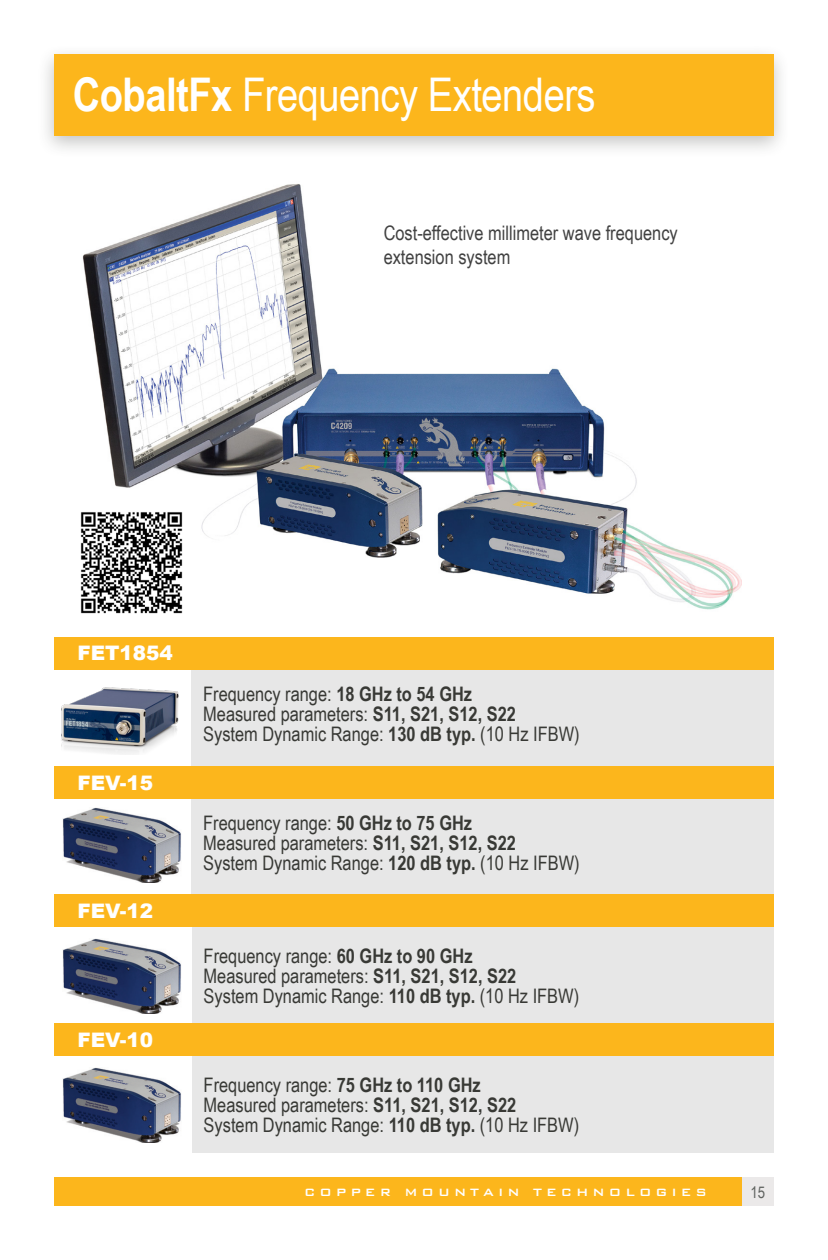
<style>
.page{position:relative;width:828px;height:1260px;background:#fff}
.page>*{position:absolute;margin:0;border:0;box-sizing:border-box;transform-origin:0 0}
.t1{font:46.4px "Arial Narrow";letter-spacing:-.01em;color:#fff}
.PRODUCT_TEXT{font:20px "Arial Narrow";color:#383935}
.SERIES_DESCRIPTION{font:20px/24px "Arial Narrow";color:#414141}
.PRODUCT_NUMBER{font:900 20px "Arial";color:#fff}
.t2{font:16.2px "Arial Narrow";color:#5f625f}
.t3{font:500 14.2px "Bank Gothic";letter-spacing:.28em;color:#fff}
.s1{font-weight:700}
</style>
<div class="page">
<img style="left:82px;top:184px;width:660px;height:426px">
<div style="left:742px;top:1178px;width:32px;height:28px;background:#ebe9e9"></div>
<div style="left:54px;top:1178px;width:688px;height:28px;background:#fcb61c"></div>
<div style="left:37px;top:43px;width:753px;height:116px;background:#383935;opacity:.3"></div>
<div style="left:54px;top:54px;width:720px;height:81px;background:#fcb61c"></div>
<div style="left:192px;top:798px;width:582px;height:96px;background:#e7e7e7"></div>
<div style="left:192px;top:669px;width:582px;height:97px;background:#e7e7e7"></div>
<div style="left:192px;top:1056px;width:582px;height:97px;background:#e7e7e7"></div>
<div style="left:192px;top:926px;width:582px;height:97px;background:#e7e7e7"></div>
<div style="left:54px;top:894px;width:720px;height:33px;background:#fcb61c"></div>
<div style="left:54px;top:1023px;width:720px;height:33px;background:#fcb61c"></div>
<div style="left:54px;top:766px;width:720px;height:32px;background:#fcb61c"></div>
<div style="left:54px;top:637px;width:720px;height:32px;background:#fcb61c"></div>
<img style="left:63px;top:807px;width:118px;height:75px">
<img style="left:63px;top:938px;width:118px;height:75px">
<img style="left:63px;top:1067px;width:118px;height:75px">
<img style="left:61px;top:687px;width:118px;height:68px">
<img style="left:80px;top:508px;width:105px;height:106px">
<p class="t1" style="left:73px;top:61px;width:524px"><span class="s1">CobaltFx</span> Frequency Extenders</p>
<p class="SERIES_DESCRIPTION" style="left:384px;top:220px;width:296px">Cost-effective millimeter wave frequency extension system</p>
<p class="PRODUCT_NUMBER" style="left:77px;top:638px;width:97px">FET1854</p>
<p class="PRODUCT_NUMBER" style="left:77px;top:768px;width:77px">FEV-15</p>
<p class="PRODUCT_NUMBER" style="left:77px;top:896px;width:77px">FEV-12</p>
<p class="PRODUCT_NUMBER" style="left:77px;top:1025px;width:77px">FEV-10</p>
<p class="PRODUCT_TEXT" style="left:203px;top:679px;width:270px">Frequency range: <span class="s1">18 GHz to 54 GHz</span></p>
<p class="PRODUCT_TEXT" style="left:203px;top:699px;width:314px">Measured parameters: <span class="s1">S11, S21, S12, S22</span></p>
<p class="PRODUCT_TEXT" style="left:203px;top:719px;width:378px">System Dynamic Range: <span class="s1">130 dB typ.</span> (10 Hz IFBW)</p>
<p class="PRODUCT_TEXT" style="left:203px;top:809px;width:270px">Frequency range: <span class="s1">50 GHz to 75 GHz</span></p>
<p class="PRODUCT_TEXT" style="left:203px;top:829px;width:314px">Measured parameters: <span class="s1">S11, S21, S12, S22</span></p>
<p class="PRODUCT_TEXT" style="left:203px;top:849px;width:378px">System Dynamic Range: <span class="s1">120 dB typ.</span> (10 Hz IFBW)</p>
<p class="PRODUCT_TEXT" style="left:204px;top:941px;width:270px">Frequency range: <span class="s1">60 GHz to 90 GHz</span></p>
<p class="PRODUCT_TEXT" style="left:204px;top:961px;width:314px">Measured parameters: <span class="s1">S11, S21, S12, S22</span></p>
<p class="PRODUCT_TEXT" style="left:204px;top:981px;width:377px">System Dynamic Range: <span class="s1">110 dB typ.</span> (10 Hz IFBW)</p>
<p class="PRODUCT_TEXT" style="left:204px;top:1070px;width:279px">Frequency range: <span class="s1">75 GHz to 110 GHz</span></p>
<p class="PRODUCT_TEXT" style="left:204px;top:1090px;width:314px">Measured parameters: <span class="s1">S11, S21, S12, S22</span></p>
<p class="PRODUCT_TEXT" style="left:204px;top:1110px;width:377px">System Dynamic Range: <span class="s1">110 dB typ.</span> (10 Hz IFBW)</p>
<p class="t3" style="left:304px;top:1181px;width:404px">COPPER MOUNTAIN TECHNOLOGIES</p>
<p class="t2" style="left:751px;top:1180px;width:16px">15</p>
</div>
